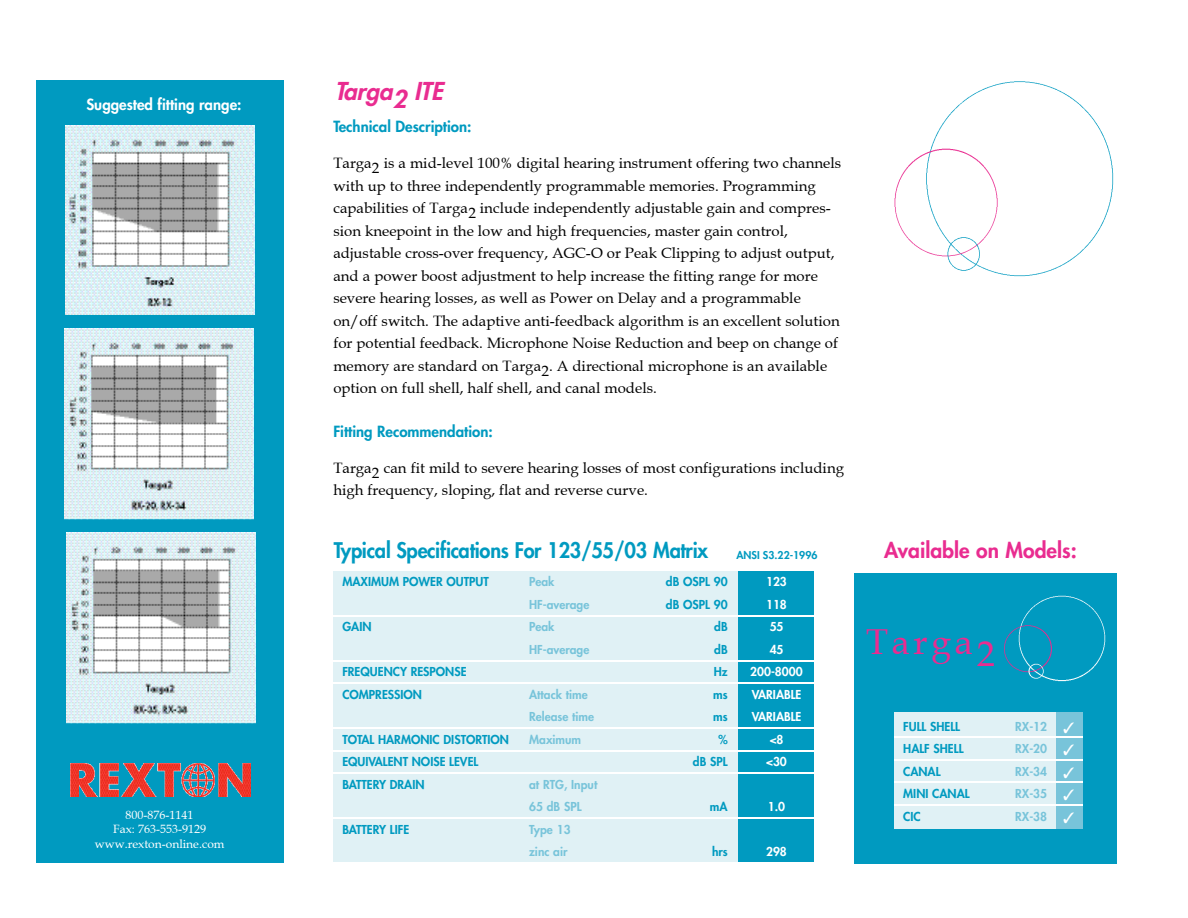
<style>
.page{position:relative;width:1188px;height:918px;background:#fff}
.page>*{position:absolute;margin:0;border:0;box-sizing:border-box;transform-origin:0 0}
.t1{font:36px "Book Antiqua";color:#e92c90}
.t2{font:italic 800 24px "Futura";color:#e92c90}
.t3{font:800 21px "Futura";letter-spacing:-.02em;color:#009ac0;scale:.95 1}
.t4{font:800 21px "Futura";color:#e92c90}
.t5{font:15px/22.5px "Book Antiqua";color:#000}
.t6{font:800 15px "Futura";color:#009ac0}
.t7{font:800 15px "Futura";color:#fff}
.t8{font:15px/22.5px "Zapf Dingbats ITC";color:#fff;text-align:justify}
.t9{font:800 12px "Futura";color:#009ac0}
.t10{font:800 12px/22.4px "Futura";color:#78c4da}
.t11{font:12px/14.5px "Book Antiqua";color:#fff;text-align:center}
.t12{font:800 12px/22.5px "Futura";color:#fff;text-align:center}
.t13{font:800 10.5px "Futura";color:#009ac0}
</style>
<div class="page">
<div style="left:36px;top:80px;width:248px;height:783px;background:#009ac0"></div>
<div style="left:855px;top:573px;width:262px;height:291px;background:#009ac0"></div>
<div style="left:333px;top:571px;width:405px;height:290px;background:#e0f1f5"></div>
<hr style="left:333px;top:615px;width:405px;height:1px;background:#fff">
<hr style="left:333px;top:660px;width:405px;height:1px;background:#fff">
<hr style="left:333px;top:683px;width:405px;height:1px;background:#fff">
<hr style="left:333px;top:728px;width:405px;height:1px;background:#fff">
<hr style="left:333px;top:750px;width:405px;height:1px;background:#fff">
<hr style="left:333px;top:773px;width:405px;height:1px;background:#fff">
<hr style="left:333px;top:818px;width:405px;height:1px;background:#fff">
<div style="left:738px;top:571px;width:76px;height:290px;background:#009ac0"></div>
<hr style="left:738px;top:615px;width:76px;height:1px;background:#fff">
<hr style="left:738px;top:660px;width:76px;height:1px;background:#fff">
<hr style="left:738px;top:683px;width:76px;height:1px;background:#fff">
<hr style="left:738px;top:728px;width:76px;height:1px;background:#fff">
<hr style="left:738px;top:750px;width:76px;height:1px;background:#fff">
<hr style="left:738px;top:773px;width:76px;height:1px;background:#fff">
<hr style="left:738px;top:818px;width:76px;height:1px;background:#fff">
<img style="left:66px;top:126px;width:189px;height:189px">
<img style="left:65px;top:329px;width:189px;height:191px">
<img style="left:66px;top:532px;width:189px;height:192px">
<svg style="left:895px;top:81px;width:218px;height:195px"></svg>
<svg style="left:1004px;top:596px;width:101px;height:85px"></svg>
<img style="left:71px;top:764px;width:180px;height:32px">
<div style="left:1056px;top:712px;width:27px;height:117px;background:#78c4da"></div>
<svg style="left:1056px;top:737px;width:27px;height:1px"></svg>
<svg style="left:1056px;top:759px;width:27px;height:1px"></svg>
<svg style="left:1056px;top:782px;width:27px;height:1px"></svg>
<svg style="left:1056px;top:804px;width:27px;height:1px"></svg>
<div style="left:894px;top:712px;width:162px;height:117px;background:#e0f1f5"></div>
<hr style="left:894px;top:737px;width:162px;height:1px;background:#fff">
<hr style="left:894px;top:759px;width:162px;height:2px;background:#fff">
<hr style="left:894px;top:782px;width:162px;height:1px;background:#fff">
<hr style="left:894px;top:804px;width:162px;height:2px;background:#fff">
<p class="t7" style="left:86px;top:97px;width:157px">Suggested fitting range:</p>
<p class="t11" style="left:95px;top:808px;width:131px">800-876-1141<br>Fax: 763-553-9129 www.rexton-online.com</p>
<h2 class="t2" style="left:335px;top:80px;width:109px">Targa2 ITE</h2>
<p class="t6" style="left:333px;top:120px;width:140px">Technical Description:</p>
<p class="t5" style="left:333px;top:152px;width:509px">Targa2 is a mid-level 100% digital hearing instrument offering two channels with up to three independently programmable memories. Programming capabilities of Targa2 include independently adjustable gain and compres&shy;sion kneepoint in the low and high frequencies, master gain control, adjustable cross-over frequency, AGC-O or Peak Clipping to adjust output, and a power boost adjustment to help increase the fitting range for more severe hearing losses, as well as Power on Delay and a programmable on/off switch. The adaptive anti-feedback algorithm is an excellent solution for potential feedback. Microphone Noise Reduction and beep on change of memory are standard on Targa2. A directional microphone is an available option on full shell, half shell, and canal models.</p>
<p class="t6" style="left:333px;top:424px;width:161px">Fitting Recommendation:</p>
<p class="t5" style="left:333px;top:457px;width:512px">Targa2 can fit mild to severe hearing losses of most configurations including high frequency, sloping, flat and reverse curve.</p>
<h3 class="t3" style="left:334px;top:540px;width:396px">Typical Specifications For 123/55/03 Matrix</h3>
<p class="t13" style="left:737px;top:550px;width:82px">ANSI S3.22-1996</p>
<p class="t9" style="left:342px;top:576px;width:148px">MAXIMUM POWER OUTPUT</p>
<p class="t10" style="left:529px;top:572px;width:27px">Peak</p>
<p class="t9" style="left:666px;top:576px;width:63px">dB OSPL 90</p>
<p class="t10" style="left:529px;top:594px;width:62px">HF-average</p>
<p class="t9" style="left:666px;top:599px;width:63px">dB OSPL 90</p>
<p class="t9" style="left:342px;top:621px;width:31px">GAIN</p>
<p class="t10" style="left:529px;top:617px;width:27px">Peak</p>
<p class="t9" style="left:714px;top:621px;width:15px">dB</p>
<p class="t10" style="left:529px;top:639px;width:62px">HF-average</p>
<p class="t9" style="left:714px;top:644px;width:15px">dB</p>
<p class="t9" style="left:342px;top:666px;width:126px">FREQUENCY RESPONSE</p>
<p class="t9" style="left:714px;top:666px;width:15px">Hz</p>
<p class="t9" style="left:342px;top:689px;width:81px">COMPRESSION</p>
<p class="t10" style="left:529px;top:684px;width:60px">Attack time</p>
<p class="t9" style="left:713px;top:689px;width:16px">ms</p>
<p class="t10" style="left:529px;top:707px;width:67px">Release time</p>
<p class="t9" style="left:713px;top:711px;width:16px">ms</p>
<p class="t9" style="left:342px;top:734px;width:168px">TOTAL HARMONIC DISTORTION</p>
<p class="t10" style="left:529px;top:729px;width:54px">Maximum</p>
<p class="t9" style="left:719px;top:734px;width:11px">%</p>
<p class="t9" style="left:342px;top:756px;width:138px">EQUIVALENT NOISE LEVEL</p>
<p class="t9" style="left:693px;top:756px;width:36px">dB SPL</p>
<p class="t9" style="left:342px;top:779px;width:84px">BATTERY DRAIN</p>
<p class="t10" style="left:529px;top:774px;width:70px">at RTG, Input<br>65 dB SPL</p>
<p class="t9" style="left:710px;top:801px;width:19px">mA</p>
<p class="t9" style="left:342px;top:824px;width:68px">BATTERY LIFE</p>
<p class="t10" style="left:529px;top:819px;width:43px">Type 13 zinc air</p>
<p class="t9" style="left:712px;top:846px;width:17px">hrs</p>
<p class="t12" style="left:750px;top:572px;width:54px">123<br>118<br>55<br>45<br>200-8000<br>VARIABLE<br>VARIABLE &lt;8<br>&lt;30</p>
<p class="t12" style="left:768px;top:797px;width:19px">1.0</p>
<p class="t12" style="left:766px;top:842px;width:22px">298</p>
<h3 class="t4" style="left:884px;top:540px;width:194px">Available on Models:</h3>
<h1 class="t1" style="left:866px;top:621px;width:130px">T a r g a2</h1>
<p class="t9" style="left:903px;top:721px;width:58px">FULL SHELL</p>
<p class="t10" style="left:1015px;top:716px;width:33px">RX-12</p>
<p class="t9" style="left:903px;top:743px;width:62px">HALF SHELL</p>
<p class="t10" style="left:1015px;top:738px;width:33px">RX-20</p>
<p class="t9" style="left:903px;top:766px;width:39px">CANAL</p>
<p class="t10" style="left:1015px;top:761px;width:33px">RX-34</p>
<p class="t9" style="left:903px;top:788px;width:68px">MINI CANAL</p>
<p class="t10" style="left:1015px;top:783px;width:33px">RX-35</p>
<p class="t9" style="left:903px;top:811px;width:19px">CIC</p>
<p class="t10" style="left:1015px;top:806px;width:33px">RX-38</p>
<p class="t8" style="left:1063px;top:717px;width:13px">✓ ✓ ✓ ✓ ✓</p>
</div>
